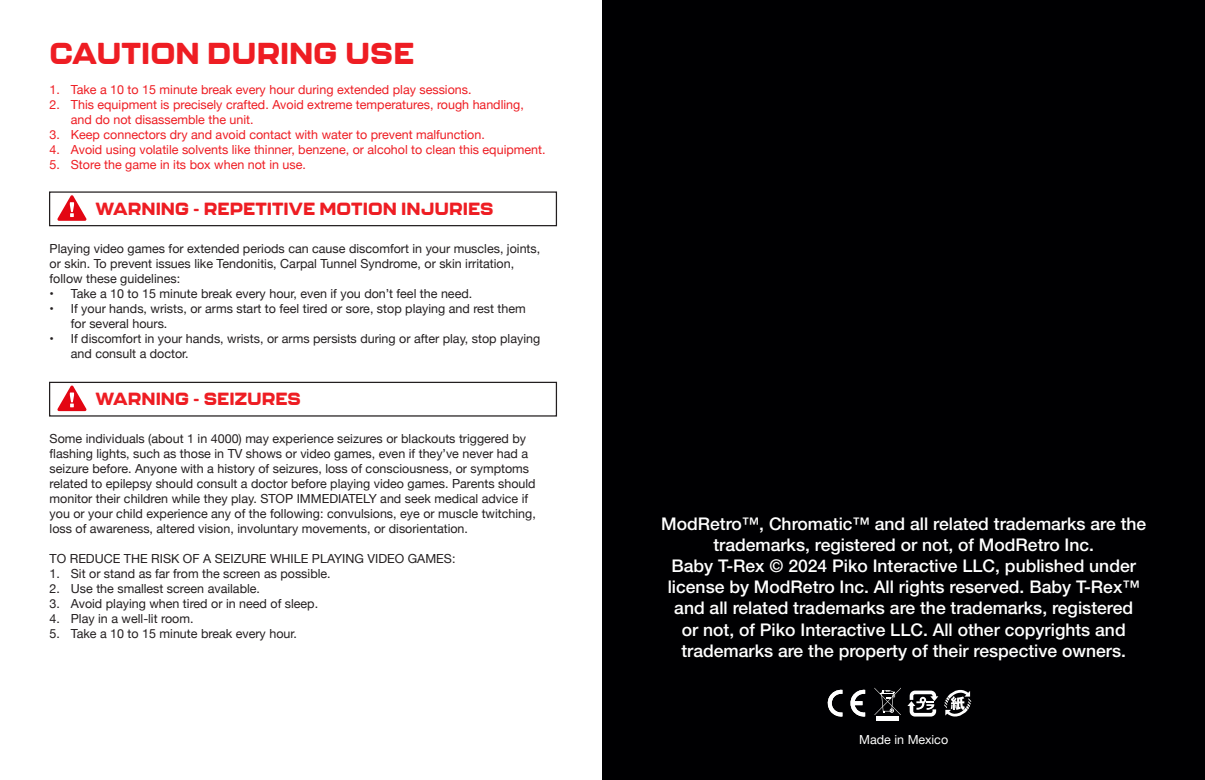
<style>
.page{position:relative;width:1205px;height:780px;background:#fff}
.page>*{position:absolute;margin:0;border:0;box-sizing:border-box;transform-origin:0 0}
.t1{font:800 30px "Kallisto";color:#ee1d23}
.t2{font:500 17.5px/21px "Helvetica Neue LT Std";color:#fff;text-align:center}
.t3{font:800 17.5px "Kallisto";color:#ee1d23}
.t4{font:12.5px/15px "Helvetica Neue";color:#231f20}
.t5{font:12.5px/15px "Helvetica Neue";color:#ee1d23}
.t6{font:12.5px "Helvetica Neue";color:#fff}
</style>
<div class="page">
<div style="left:602px;top:0;width:603px;height:780px;background:#000002"></div>
<svg style="left:827px;top:689px;width:38px;height:28px"></svg>
<svg style="left:874px;top:687px;width:27px;height:28px"></svg>
<hr style="left:876px;top:716px;width:23px;height:4px;background:#fff">
<svg style="left:907px;top:690px;width:31px;height:26px"></svg>
<svg style="left:944px;top:689px;width:27px;height:28px"></svg>
<div style="left:49px;top:191px;width:508px;height:35px;border:1px solid #231f20"></div>
<div style="left:49px;top:382px;width:508px;height:34px;border:1px solid #231f20"></div>
<svg style="left:57px;top:195px;width:30px;height:26px"></svg>
<svg style="left:57px;top:385px;width:30px;height:26px"></svg>
<p class="t1" style="left:50px;top:34px;width:366px">CAUTION DURING USE</p>
<p class="t5" style="left:50px;top:82px;width:423px">1. Take a 10 to 15 minute break every hour during extended play sessions.</p>
<p class="t5" style="left:71px;top:97px;width:454px;text-indent:-21px">2. This equipment is precisely crafted. Avoid extreme temperatures, rough handling, and do not disassemble the unit.</p>
<p class="t5" style="left:50px;top:127px;width:437px">3. Keep connectors dry and avoid contact with water to prevent malfunction.</p>
<p class="t5" style="left:50px;top:142px;width:497px">4. Avoid using volatile solvents like thinner, benzene, or alcohol to clean this equipment.</p>
<p class="t5" style="left:50px;top:157px;width:258px">5. Store the game in its box when not in use.</p>
<p class="t3" style="left:96px;top:197px;width:399px">WARNING - REPETITIVE MOTION INJURIES</p>
<p class="t4" style="left:50px;top:241px;width:492px">Playing video games for extended periods can cause discomfort in your muscles, joints, or skin. To prevent issues like Tendonitis, Carpal Tunnel Syndrome, or skin irritation, follow these guidelines:</p>
<p class="t4" style="left:50px;top:286px;width:424px">• Take a 10 to 15 minute break every hour, even if you don’t feel the need.</p>
<p class="t4" style="left:71px;top:301px;width:456px;text-indent:-21px">• If your hands, wrists, or arms start to feel tired or sore, stop playing and rest them for several hours.</p>
<p class="t4" style="left:71px;top:331px;width:471px;text-indent:-21px">• If discomfort in your hands, wrists, or arms persists during or after play, stop playing and consult a doctor.</p>
<p class="t3" style="left:96px;top:388px;width:207px">WARNING - SEIZURES</p>
<p class="t4" style="left:50px;top:431px;width:488px">Some individuals (about 1 in 4000) may experience seizures or blackouts triggered by flashing lights, such as those in TV shows or video games, even if they’ve never had a seizure before. Anyone with a history of seizures, loss of consciousness, or symptoms related to epilepsy should consult a doctor before playing video games. Parents should monitor their children while they play. STOP IMMEDIATELY and seek medical advice if you or your child experience any of the following: convulsions, eye or muscle twitching, loss of awareness, altered vision, involuntary movements, or disorientation.</p>
<p class="t4" style="left:50px;top:551px;width:407px">TO REDUCE THE RISK OF A SEIZURE WHILE PLAYING VIDEO GAMES:</p>
<p class="t4" style="left:50px;top:566px;width:283px">1. Sit or stand as far from the screen as possible.</p>
<p class="t4" style="left:50px;top:581px;width:212px">2. Use the smallest screen available.</p>
<p class="t4" style="left:50px;top:596px;width:270px">3. Avoid playing when tired or in need of sleep.</p>
<p class="t4" style="left:50px;top:611px;width:145px">4. Play in a well-lit room.</p>
<p class="t4" style="left:50px;top:626px;width:249px">5. Take a 10 to 15 minute break every hour.</p>
<p class="t2" style="left:661px;top:513px;width:486px">ModRetro™, Chromatic™ and all related trademarks are the trademarks, registered or not, of ModRetro Inc.<br>Baby T-Rex © 2024 Piko Interactive LLC, published under license by ModRetro Inc. All rights reserved. Baby T-Rex™ and all related trademarks are the trademarks, registered<br>or not, of Piko Interactive LLC. All other copyrights and trademarks are the property of their respective owners.</p>
<p class="t6" style="left:859px;top:731px;width:90px">Made in Mexico</p>
</div>
